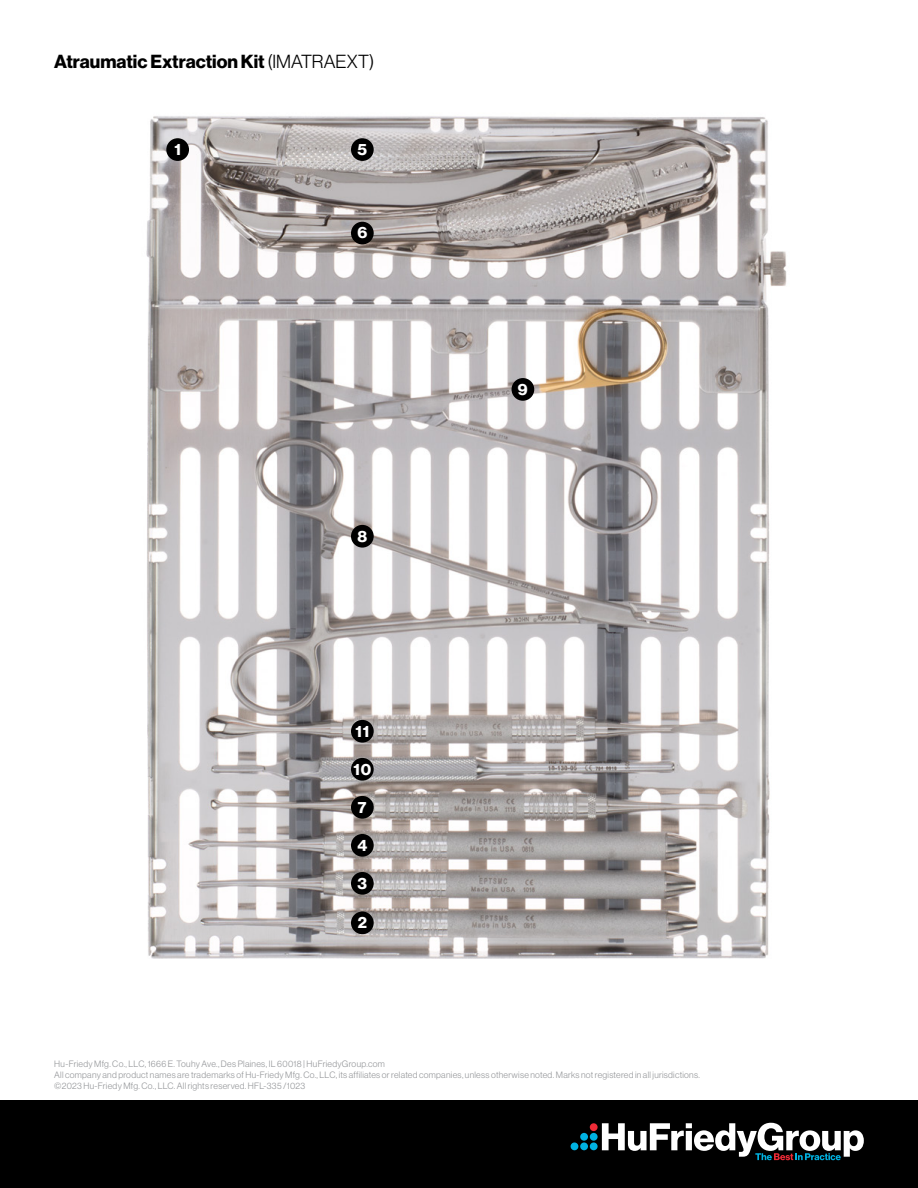
<style>
.page{position:relative;width:918px;height:1188px;background:#fff}
.page>*{position:absolute;margin:0;border:0;box-sizing:border-box;transform-origin:0 0}
.t1{font:18.6px "N Haas Grotesk DS Pro 75 Bd";color:#000}
.t2{font:15.3px "N Haas Grotesk DS Pro 75 Bd";color:#fff}
.t3{font:9px/11.1px "N Haas Grotesk DS Pro 45 Lt";letter-spacing:.03em;color:#939598}
.s1{font-family:"N Haas Grotesk DS Pro 45 Lt"}
</style>
<div class="page">
<div style="left:0;top:1100px;width:918px;height:88px;background:#000"></div>
<div style="left:590px;top:1142px;width:8px;height:8px;background:#00b2e2;border-radius:50%"></div>
<div style="left:590px;top:1133px;width:8px;height:8px;background:#00b2e2;border-radius:50%"></div>
<div style="left:580px;top:1142px;width:8px;height:8px;background:#00b2e2;border-radius:50%"></div>
<div style="left:571px;top:1142px;width:7px;height:8px;background:#00b2e2;border-radius:50%"></div>
<div style="left:580px;top:1133px;width:8px;height:8px;background:#00b2e2;border-radius:50%"></div>
<div style="left:590px;top:1123px;width:8px;height:8px;background:#ee2b37;border-radius:50%"></div>
<svg style="left:602px;top:1123px;width:262px;height:37px"></svg>
<img style="left:146px;top:116px;width:641px;height:843px">
<div style="left:351px;top:912px;width:23px;height:22px;background:#000;border-radius:50%"></div>
<div style="left:351px;top:525px;width:23px;height:23px;background:#000;border-radius:50%"></div>
<div style="left:351px;top:872px;width:23px;height:23px;background:#000;border-radius:50%"></div>
<div style="left:512px;top:378px;width:22px;height:23px;background:#000;border-radius:50%"></div>
<div style="left:351px;top:834px;width:23px;height:23px;background:#000;border-radius:50%"></div>
<div style="left:351px;top:758px;width:23px;height:23px;background:#000;border-radius:50%"></div>
<div style="left:351px;top:138px;width:23px;height:23px;background:#000;border-radius:50%"></div>
<div style="left:351px;top:720px;width:23px;height:23px;background:#000;border-radius:50%"></div>
<div style="left:351px;top:222px;width:23px;height:22px;background:#000;border-radius:50%"></div>
<div style="left:351px;top:796px;width:23px;height:23px;background:#000;border-radius:50%"></div>
<div style="left:166px;top:138px;width:23px;height:23px;background:#000;border-radius:50%"></div>
<h1 class="t1" style="left:54px;top:51px;width:322px">Atraumatic Extraction Kit <span class="s1">(IMATRAEXT)</span></h1>
<h2 class="t2" style="left:174px;top:141px;width:8px">1</h2>
<h2 class="t2" style="left:358px;top:141px;width:11px">5</h2>
<h2 class="t2" style="left:357px;top:224px;width:11px">6</h2>
<h2 class="t2" style="left:357px;top:527px;width:11px">8</h2>
<h2 class="t2" style="left:355px;top:722px;width:15px">11</h2>
<h2 class="t2" style="left:354px;top:760px;width:19px">10</h2>
<h2 class="t2" style="left:358px;top:798px;width:10px">7</h2>
<h2 class="t2" style="left:357px;top:836px;width:11px">4</h2>
<h2 class="t2" style="left:358px;top:874px;width:11px">3</h2>
<h2 class="t2" style="left:358px;top:914px;width:11px">2</h2>
<h2 class="t2" style="left:518px;top:380px;width:11px">9</h2>
<p class="t3" style="left:54px;top:1058px;width:647px">Hu-Friedy Mfg. Co., LLC, 1666 E. Touhy Ave., Des Plaines, IL 60018 | HuFriedyGroup.com<br>All company and product names are trademarks of Hu-Friedy Mfg. Co., LLC, its affiliates or related companies, unless otherwise noted. Marks not registered in all jurisdictions. ©2023 Hu-Friedy Mfg. Co., LLC. All rights reserved. HFL-335 /1023</p>
</div>
